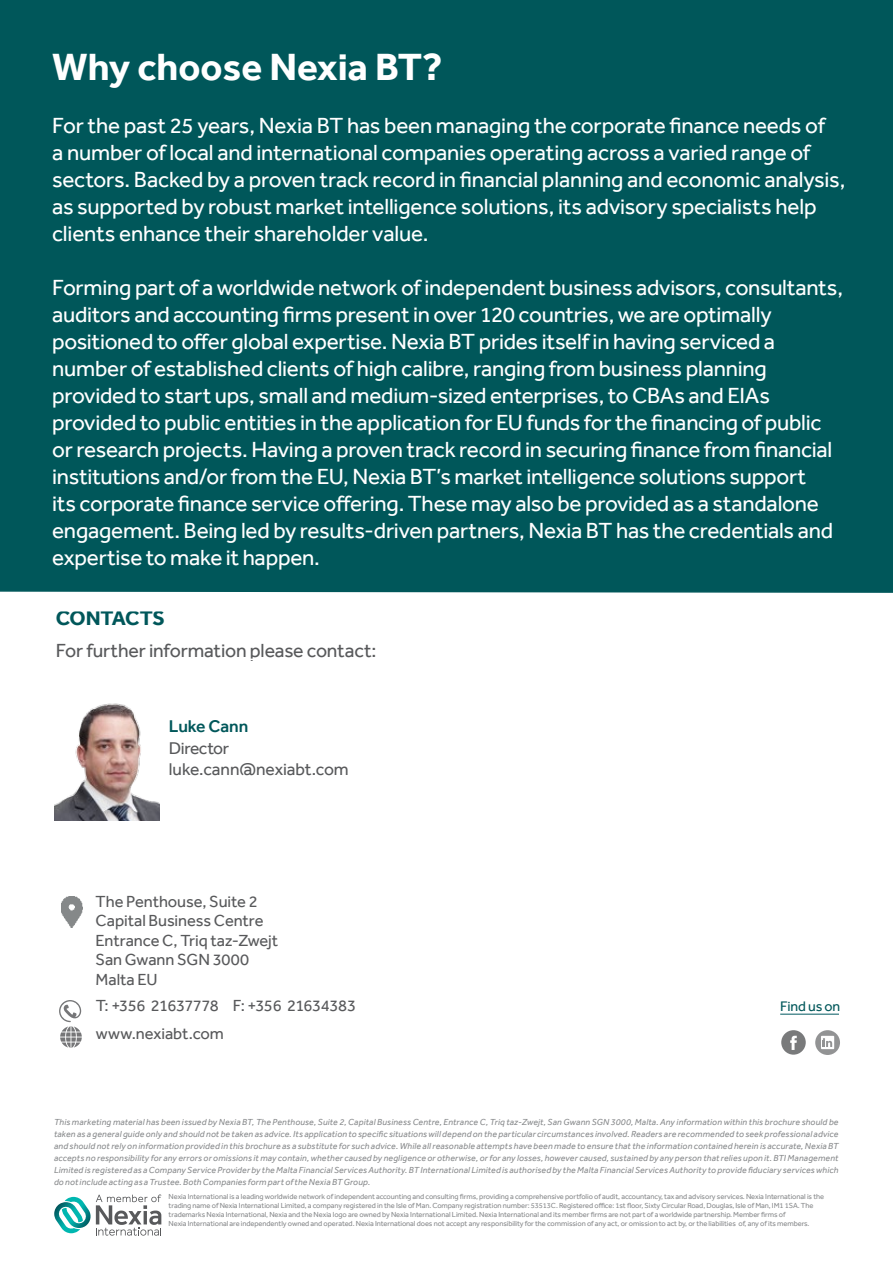
<style>
.page{position:relative;width:893px;height:1263px;background:#fff}
.page>*{position:absolute;margin:0;border:0;box-sizing:border-box;transform-origin:0 0}
.t1{font:700 39px "Effra";color:#fff}
.t2{font:22.5px/27px "Effra";letter-spacing:-.01em;color:#fff}
.t3{font:700 21px "Effra";letter-spacing:-.015em;color:#00575a}
.t4{font:19.5px "Effra";letter-spacing:-.01em;color:#58595b}
.t5{font:17.4px/21.1px "Effra";letter-spacing:-.01em;color:#58595b}
.t6{font:500 17.4px "Effra";letter-spacing:-.005em;color:#00575a}
.t7{font:16.5px/19.5px "Effra";letter-spacing:-.01em;color:#58595b}
.t8{font:14.25px "Effra";letter-spacing:-.01em;color:#00575a}
.t9{font:italic 9px/12px "Effra";letter-spacing:.015em;color:#888a8c;text-align:justify}
.t10{font:7.5px/9px "Effra";letter-spacing:-.01em;color:#888a8c}
</style>
<div class="page">
<div style="left:0;top:0;width:893px;height:593px;background:#00575a"></div>
<svg style="left:54px;top:1194px;width:108px;height:41px"></svg>
<svg style="left:59px;top:1000px;width:23px;height:48px"></svg>
<svg style="left:781px;top:1030px;width:25px;height:25px"></svg>
<svg style="left:815px;top:1030px;width:25px;height:25px"></svg>
<hr style="left:780px;top:1014px;width:59px;height:1px;background:#005961">
<img style="left:61px;top:896px;width:22px;height:31px">
<img style="left:54px;top:703px;width:105px;height:118px">
<h1 class="t1" style="left:52px;top:44px;width:392px">Why choose Nexia BT?</h1>
<p class="t2" style="left:52px;top:111px;width:795px">For the past 25 years, Nexia BT has been managing the corporate finance needs of<br>a number of local and international companies operating across a varied range of sectors. Backed by a proven track record in financial planning and economic analysis, as supported by robust market intelligence solutions, its advisory specialists help clients enhance their shareholder value.</p>
<p class="t2" style="left:52px;top:273px;width:792px">Forming part of a worldwide network of independent business advisors, consultants, auditors and accounting firms present in over 120 countries, we are optimally positioned to offer global expertise. Nexia BT prides itself in having serviced a number of established clients of high calibre, ranging from business planning provided to start ups, small and medium-sized enterprises, to CBAs and EIAs provided to public entities in the application for EU funds for the financing of public or research projects. Having a proven track record in securing finance from financial institutions and/or from the EU, Nexia BT’s market intelligence solutions support<br>its corporate finance service offering. These may also be provided as a standalone engagement. Being led by results-driven partners, Nexia BT has the credentials and expertise to make it happen.</p>
<p class="t3" style="left:56px;top:606px;width:111px">CONTACTS</p>
<p class="t4" style="left:56px;top:639px;width:322px">For further information please contact:</p>
<p class="t6" style="left:169px;top:716px;width:81px">Luke Cann</p>
<p class="t5" style="left:169px;top:737px;width:181px">Director luke.cann@nexiabt.com</p>
<p class="t7" style="left:96px;top:891px;width:184px">The Penthouse, Suite 2<br>Capital Business Centre<br>Entrance C, Triq taz-Zwejt<br>San Gwann SGN 3000<br>Malta EU</p>
<p class="t7" style="left:96px;top:991px;width:262px;line-height:27.6px">T: +356 21637778 F: +356 21634383 www.nexiabt.com</p>
<p class="t8" style="left:780px;top:998px;width:61px">Find us on</p>
<p class="t9" style="left:54px;top:1116px;width:786px">This marketing material has been issued by Nexia BT, The Penthouse, Suite 2, Capital Business Centre, Entrance C, Triq taz-Zwejt, San Gwann SGN 3000, Malta. Any information within this brochure should be taken as a general guide only and should not be taken as advice. Its application to specific situations will depend on the particular circumstances involved. Readers are recommended to seek professional advice and should not rely on information provided in this brochure as a substitute for such advice. While all reasonable attempts have been made to ensure that the information contained herein is accurate, Nexia BT accepts no responsibility for any errors or omissions it may contain, whether caused by negligence or otherwise, or for any losses, however caused, sustained by any person that relies upon it. BTI Management Limited is registered as a Company Service Provider by the Malta Financial Services Authority. BT International Limited is authorised by the Malta Financial Services Authority to provide fiduciary services which do not include acting as a Trustee. Both Companies form part of the Nexia BT Group.</p>
<p class="t10" style="left:169px;top:1192px;width:657px">Nexia International is a leading worldwide network of independent accounting and consulting firms, providing a comprehensive portfolio of audit, accountancy, tax and advisory services. Nexia International is the trading name of Nexia International Limited, a company registered in the Isle of Man. Company registration number: 53513C. Registered office: 1st floor, Sixty Circular Road, Douglas, Isle of Man, IM1 1SA. The trademarks Nexia International, Nexia and the Nexia logo are owned by Nexia International Limited. Nexia International and its member firms are not part of a worldwide partnership. Member firms of<br>Nexia International are independently owned and operated. Nexia International does not accept any responsibility for the commission of any act, or omission to act by, or the liabilities of, any of its members.</p>
</div>
